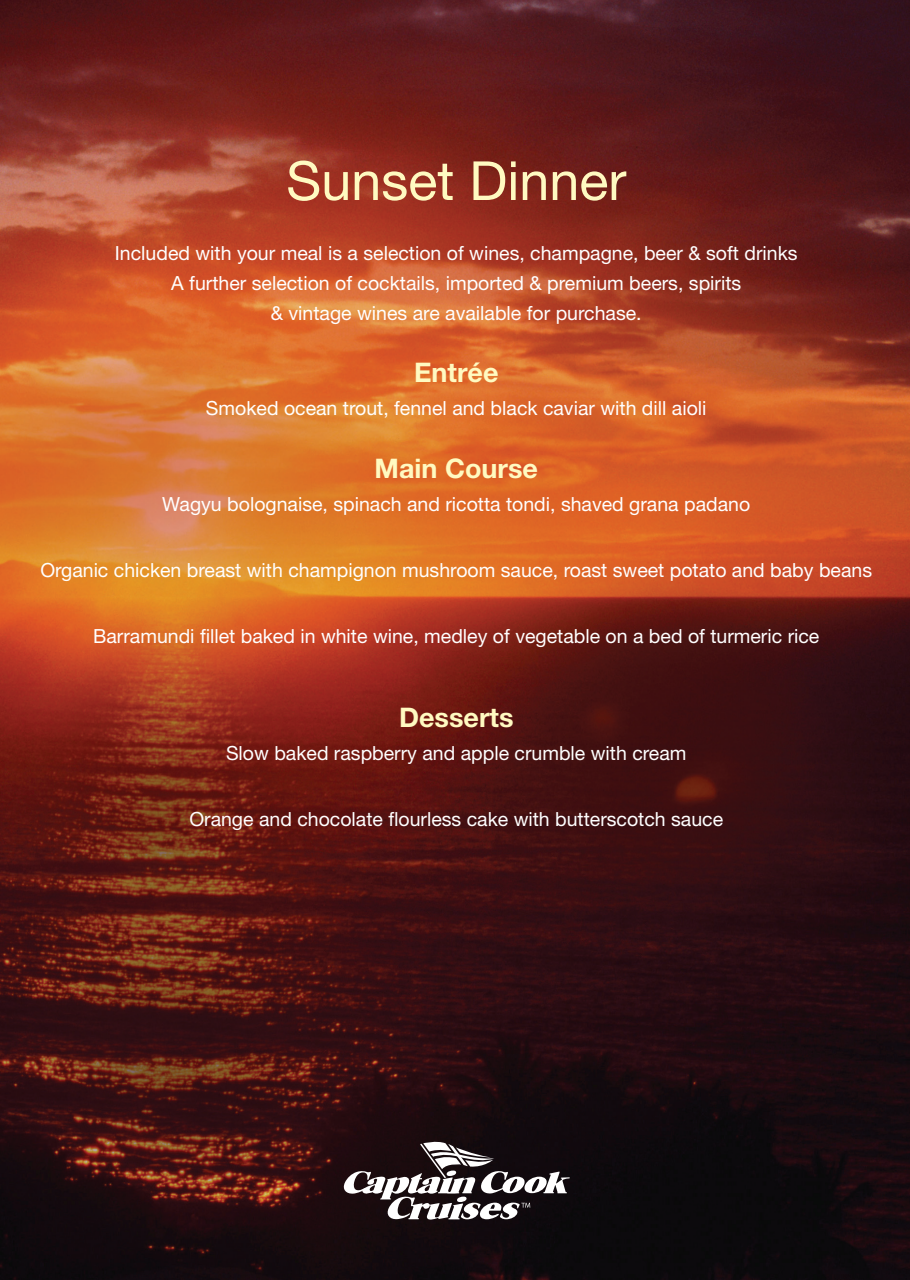
<style>
.page{position:relative;width:910px;height:1280px;background:#fff}
.page>*{position:absolute;margin:0;border:0;box-sizing:border-box;transform-origin:0 0}
.t1{font:54px "Helvetica Neue";color:#fffac1}
.t2{font:700 27px "Helvetica Neue";color:#fffac1}
.t3{font:19.5px "Helvetica Neue";color:#fff}
</style>
<div class="page">
<img style="left:0;top:0;width:910px;height:1280px">
<svg style="left:342px;top:1140px;width:228px;height:80px"></svg>
<p class="t1" style="left:286px;top:149px;width:342px">Sunset Dinner</p>
<p class="t3" style="left:115px;top:241px;width:684px">Included with your meal is a selection of wines, champagne, beer &amp; soft drinks</p>
<p class="t3" style="left:171px;top:271px;width:571px">A further selection of cocktails, imported &amp; premium beers, spirits</p>
<p class="t3" style="left:271px;top:301px;width:372px">&amp; vintage wines are available for purchase.</p>
<p class="t2" style="left:414px;top:356px;width:86px">Entrée</p>
<p class="t3" style="left:206px;top:397px;width:502px">Smoked ocean trout, fennel and black caviar with dill aioli</p>
<p class="t2" style="left:374px;top:451px;width:165px">Main Course</p>
<p class="t3" style="left:162px;top:492px;width:590px">Wagyu bolognaise, spinach and ricotta tondi, shaved grana padano</p>
<p class="t3" style="left:40px;top:558px;width:833px">Organic chicken breast with champignon mushroom sauce, roast sweet potato and baby beans</p>
<p class="t3" style="left:93px;top:624px;width:728px">Barramundi fillet baked in white wine, medley of vegetable on a bed of turmeric rice</p>
<p class="t2" style="left:399px;top:700px;width:116px">Desserts</p>
<p class="t3" style="left:226px;top:741px;width:462px">Slow baked raspberry and apple crumble with cream</p>
<p class="t3" style="left:189px;top:807px;width:535px">Orange and chocolate flourless cake with butterscotch sauce</p>
</div>
